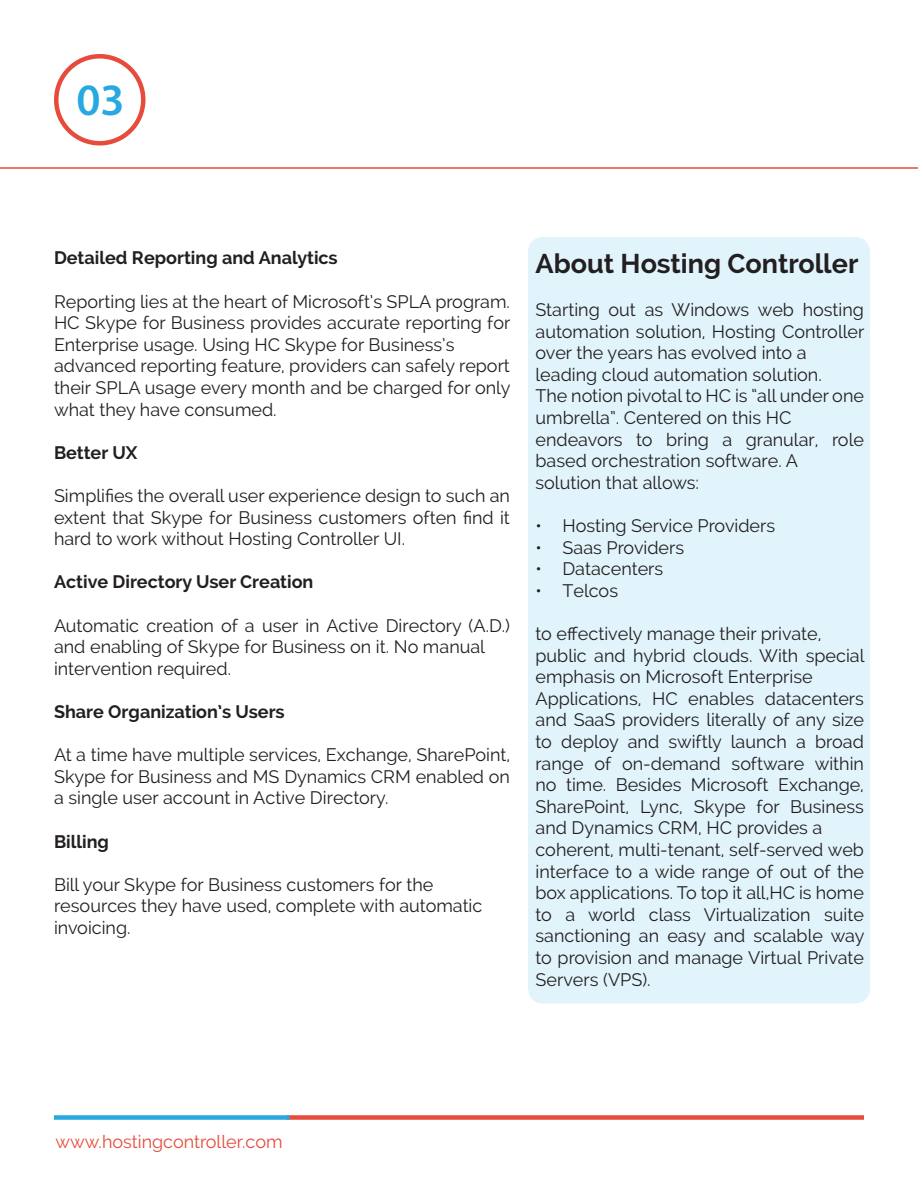
<style>
.page{position:relative;width:918px;height:1188px;background:#fff}
.page>*{position:absolute;margin:0;border:0;box-sizing:border-box;transform-origin:0 0}
.t1{font:600 45px "Myriad Pro";color:#27a8e0}
.t2{font:700 27px "Raleway";color:#231f20}
.t3{font:18px/21.6px "Raleway";color:#231f20;text-align:justify}
.t4{font:700 18px "Raleway";color:#231f20}
.t5{font:18px "Raleway";color:#e74b3b}
</style>
<div class="page">
<div style="left:528px;top:237px;width:342px;height:767px;background:#e1f4fc;border-radius:15px"></div>
<hr style="left:0;top:167px;width:918px;height:2px;background:#e74b3b">
<div style="left:54px;top:54px;width:92px;height:92px;border:4px solid #e74b3b;border-radius:50%"></div>
<div style="left:286px;top:1115px;width:578px;height:5px;background:#e74b3b"></div>
<div style="left:54px;top:1115px;width:236px;height:5px;background:#27a8e0"></div>
<p class="t1" style="left:76px;top:71px;width:50px">03</p>
<p class="t4" style="left:54px;top:248px;width:285px">Detailed Reporting and Analytics</p>
<p class="t3" style="left:54px;top:290px;width:458px">Reporting lies at the heart of Microsoft’s SPLA program.<br>HC Skype for Business provides accurate reporting for Enterprise usage. Using HC Skype for Business’s</p>
<p class="t3" style="left:54px;top:355px;width:458px">advanced reporting feature, providers can safely report their SPLA usage every month and be charged for only what they have consumed.</p>
<p class="t4" style="left:54px;top:442px;width:85px">Better UX</p>
<p class="t3" style="left:54px;top:485px;width:457px">Simplifies the overall user experience design to such an extent that Skype for Business customers often find it hard to work without Hosting Controller UI.</p>
<p class="t4" style="left:54px;top:572px;width:261px">Active Directory User Creation</p>
<p class="t3" style="left:54px;top:614px;width:458px">Automatic creation of a user in Active Directory (A.D.) and enabling of Skype for Business on it. No manual</p>
<p class="t3" style="left:54px;top:658px;width:179px">intervention required.</p>
<p class="t4" style="left:54px;top:701px;width:232px">Share Organization’s Users</p>
<p class="t3" style="left:54px;top:744px;width:458px">At a time have multiple services, Exchange, SharePoint, Skype for Business and MS Dynamics CRM enabled on a single user account in Active Directory.</p>
<p class="t4" style="left:54px;top:831px;width:56px">Billing</p>
<p class="t3" style="left:54px;top:874px;width:381px">Bill your Skype for Business customers for the</p>
<p class="t3" style="left:54px;top:895px;width:430px">resources they have used, complete with automatic</p>
<p class="t3" style="left:54px;top:917px;width:78px">invoicing.</p>
<p class="t2" style="left:536px;top:248px;width:325px">About Hosting Controller</p>
<p class="t3" style="left:536px;top:299px;width:330px">Starting out as Windows web hosting automation solution, Hosting Controller over the years has evolved into a</p>
<p class="t3" style="left:536px;top:364px;width:288px">leading cloud automation solution.</p>
<p class="t3" style="left:536px;top:385px;width:330px">The notion pivotal to HC is “all under one umbrella”. Centered on this HC</p>
<p class="t3" style="left:536px;top:428px;width:330px">endeavors to bring a granular, role based orchestration software. A</p>
<p class="t3" style="left:536px;top:472px;width:165px">solution that allows:</p>
<p class="t3" style="left:536px;top:515px;width:241px">• Hosting Service Providers</p>
<p class="t3" style="left:536px;top:536px;width:150px">• Saas Providers</p>
<p class="t3" style="left:536px;top:558px;width:129px">• Datacenters</p>
<p class="t3" style="left:536px;top:580px;width:84px">• Telcos</p>
<p class="t3" style="left:536px;top:623px;width:287px">to effectively manage their private,</p>
<p class="t3" style="left:536px;top:644px;width:331px">public and hybrid clouds. With special emphasis on Microsoft Enterprise</p>
<p class="t3" style="left:536px;top:688px;width:330px">Applications, HC enables datacenters and SaaS providers literally of any size to deploy and swiftly launch a broad range of on-demand software within no time. Besides Microsoft Exchange, SharePoint, Lync, Skype for Business and Dynamics CRM, HC provides a</p>
<p class="t3" style="left:536px;top:839px;width:330px">coherent, multi-tenant, self-served web interface to a wide range of out of the box applications. To top it all,HC is home to a world class Virtualization suite sanctioning an easy and scalable way to provision and manage Virtual Private Servers (VPS).</p>
<p class="t5" style="left:56px;top:1131px;width:229px">www.hostingcontroller.com</p>
</div>
